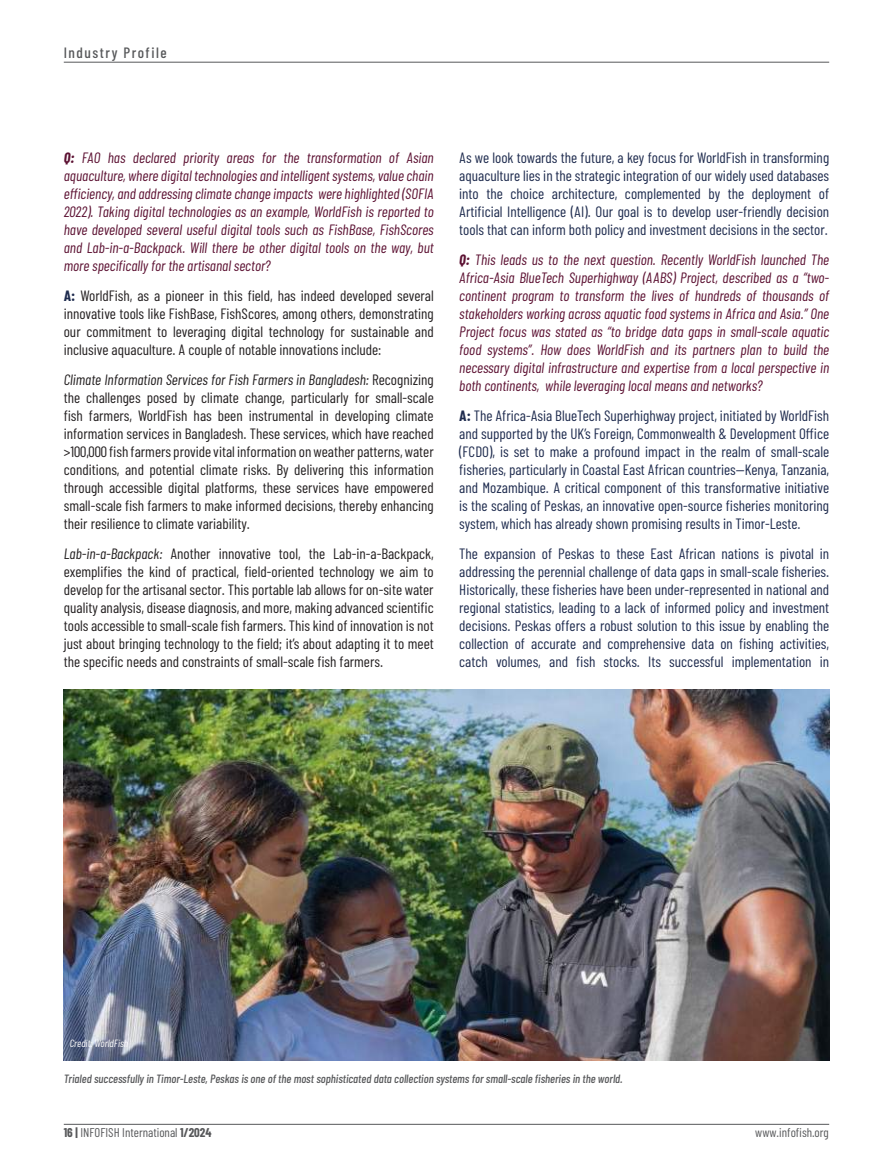
<style>
.page{position:relative;width:893px;height:1170px;background:#fff}
.page>*{position:absolute;margin:0;border:0;box-sizing:border-box;transform-origin:0 0}
.t1{font:15px/18px "Barlow Condensed";color:#231f20;text-align:justify}
.t2{font:15px/18px "Barlow Condensed";color:#1e2b4e;text-align:justify}
.t3{font:italic 15px/18px "Barlow Condensed";color:#5c1132;text-align:justify}
.t4{font:500 15px "Barlow Condensed";letter-spacing:.1em;color:#57585a}
.t5{font:12.75px "Barlow Condensed";color:#57585a}
.t6{font:italic 500 12px "Barlow Condensed";color:#57585a}
.t7{font:italic 10.5px "Barlow Condensed";color:#fff}
.s1{font-weight:700}
.s2{font-weight:700;color:#1e2b4e}
.s3{font-style:italic}
</style>
<div class="page">
<hr style="left:64px;top:1123px;width:765px;height:1px;background:#57585a">
<hr style="left:64px;top:62px;width:765px;height:1px;background:#57585a">
<img style="left:64px;top:689px;width:765px;height:371px">
<p class="t4" style="left:64px;top:43px;width:104px">Industry Profile</p>
<p class="t3" style="left:64px;top:148px;width:371px"><span class="s1">Q:</span> FAO has declared priority areas for the transformation of Asian aquaculture, where digital technologies and intelligent systems, value chain efficiency, and addressing climate change impacts were highlighted (SOFIA 2022). Taking digital technologies as an example, WorldFish is reported to have developed several useful digital tools such as FishBase, FishScores and Lab-in-a-Backpack. Will there be other digital tools on the way, but more specifically for the artisanal sector?</p>
<p class="t1" style="left:64px;top:286px;width:371px"><span class="s2">A:</span> WorldFish, as a pioneer in this field, has indeed developed several innovative tools like FishBase, FishScores, among others, demonstrating our commitment to leveraging digital technology for sustainable and inclusive aquaculture. A couple of notable innovations include:</p>
<p class="t1" style="left:64px;top:370px;width:371px"><span class="s3">Climate Information Services for Fish Farmers in Bangladesh:</span> Recognizing the challenges posed by climate change, particularly for small-scale fish farmers, WorldFish has been instrumental in developing climate information services in Bangladesh. These services, which have reached &gt;100,000 fish farmers provide vital information on weather patterns, water conditions, and potential climate risks. By delivering this information through accessible digital platforms, these services have empowered small-scale fish farmers to make informed decisions, thereby enhancing their resilience to climate variability.</p>
<p class="t1" style="left:64px;top:544px;width:371px"><span class="s3">Lab-in-a-Backpack:</span> Another innovative tool, the Lab-in-a-Backpack, exemplifies the kind of practical, field-oriented technology we aim to develop for the artisanal sector. This portable lab allows for on-site water quality analysis, disease diagnosis, and more, making advanced scientific tools accessible to small-scale fish farmers. This kind of innovation is not just about bringing technology to the field; it’s about adapting it to meet the specific needs and constraints of small-scale fish farmers.</p>
<p class="t2" style="left:459px;top:148px;width:371px">As we look towards the future, a key focus for WorldFish in transforming aquaculture lies in the strategic integration of our widely used databases into the choice architecture, complemented by the deployment of Artificial Intelligence (AI). Our goal is to develop user-friendly decision tools that can inform both policy and investment decisions in the sector.</p>
<p class="t3" style="left:459px;top:250px;width:371px"><span class="s1">Q:</span> This leads us to the next question. Recently WorldFish launched The Africa-Asia BlueTech Superhighway (AABS) Project, described as a “two&shy;continent program to transform the lives of hundreds of thousands of stakeholders working across aquatic food systems in Africa and Asia.” One Project focus was stated as “to bridge data gaps in small-scale aquatic food systems”. How does WorldFish and its partners plan to build the necessary digital infrastructure and expertise from a local perspective in both continents, while leveraging local means and networks?</p>
<p class="t2" style="left:459px;top:406px;width:371px"><span class="s1">A:</span> The Africa-Asia BlueTech Superhighway project, initiated by WorldFish and supported by the UK’s Foreign, Commonwealth &amp; Development Office (FCDO), is set to make a profound impact in the realm of small-scale fisheries, particularly in Coastal East African countries—Kenya, Tanzania, and Mozambique. A critical component of this transformative initiative is the scaling of Peskas, an innovative open-source fisheries monitoring system, which has already shown promising results in Timor-Leste.</p>
<p class="t2" style="left:459px;top:544px;width:371px">The expansion of Peskas to these East African nations is pivotal in addressing the perennial challenge of data gaps in small-scale fisheries.<br>Historically, these fisheries have been under-represented in national and regional statistics, leading to a lack of informed policy and investment decisions. Peskas offers a robust solution to this issue by enabling the collection of accurate and comprehensive data on fishing activities, catch volumes, and fish stocks. Its successful implementation in</p>
<p class="t7" style="left:70px;top:1036px;width:60px">Credit: WorldFish</p>
<p class="t6" style="left:64px;top:1070px;width:561px">Trialed successfully in Timor-Leste, Peskas is one of the most sophisticated data collection systems for small-scale fisheries in the world.</p>
<p class="t5" style="left:64px;top:1124px;width:149px"><span class="s1">16 |</span> INFOFISH International <span class="s1">1/2024</span></p>
<p class="t5" style="left:755px;top:1124px;width:75px">www.infofish.org</p>
</div>
